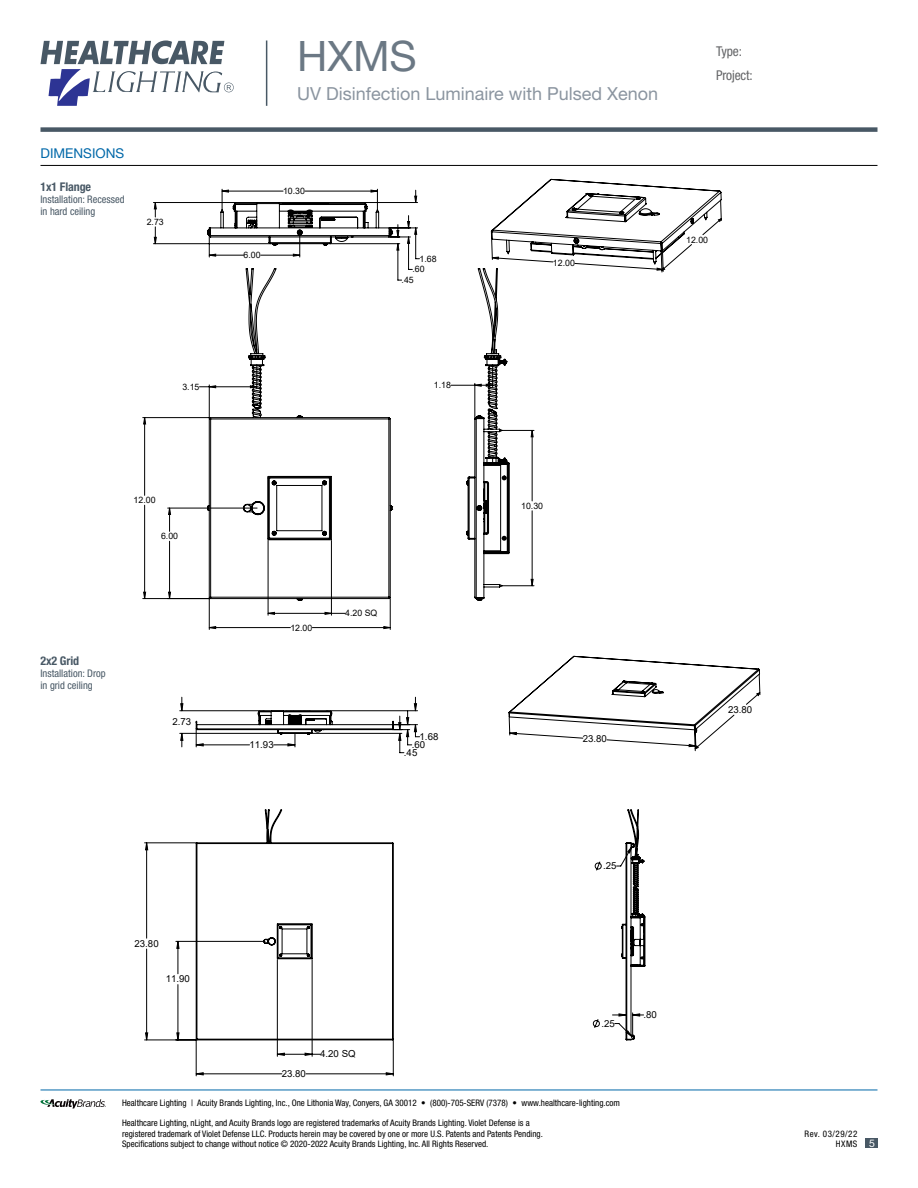
<style>
.page{position:relative;width:918px;height:1188px;background:#fff}
.page>*{position:absolute;margin:0;border:0;box-sizing:border-box;transform-origin:0 0}
.t1{font:42px "Helvetica Neue LT Std";color:#6b7884}
.t2{font:18px "Helvetica Neue LT Std";color:#8b95a0}
.t3{font:condensed 13.5px/24.2px "Helvetica Neue LT Std";letter-spacing:-.01em;color:#636466}
.t4{font:13.5px "Helvetica Neue LT Std";color:#0068a9}
.t5{font:700 condensed 12px "Helvetica Neue LT Std";letter-spacing:-.01em;color:#485865}
.t6{font:condensed 10.5px/12px "Helvetica Neue LT Std";color:#485865}
.t7{font:10.5px "Helvetica Neue LT Std";color:#fff}
.t8{font:9.6px "Arial";color:#000}
.t9{font:condensed 9px/10.8px "Helvetica Neue LT Std";color:#000}
.t10{font:condensed 9px/10.8px "Helvetica Neue LT Std";letter-spacing:.055em;color:#000;text-align:right}
.t11{font:8.85px "Arial";color:#000}
</style>
<div class="page">
<hr style="left:40px;top:1090px;width:838px;height:1px;background:#0068a9">
<div style="left:40px;top:127px;width:838px;height:5px;background:#485865"></div>
<div style="left:865px;top:1138px;width:13px;height:10px;background:#485865"></div>
<hr style="left:266px;top:40px;width:1px;height:66px;background:#485865">
<svg style="left:41px;top:40px;width:193px;height:66px"></svg>
<svg style="left:41px;top:1099px;width:65px;height:9px"></svg>
<svg style="left:144px;top:190px;width:339px;height:439px"></svg>
<svg style="left:207px;top:269px;width:185px;height:331px"></svg>
<svg style="left:207px;top:202px;width:185px;height:43px"></svg>
<svg style="left:466px;top:179px;width:255px;height:421px"></svg>
<svg style="left:146px;top:696px;width:568px;height:379px"></svg>
<svg style="left:196px;top:810px;width:198px;height:230px"></svg>
<svg style="left:196px;top:711px;width:197px;height:36px"></svg>
<svg style="left:621px;top:810px;width:24px;height:230px"></svg>
<svg style="left:509px;top:656px;width:251px;height:77px"></svg>
<hr style="left:40px;top:165px;width:838px;height:1px;background:#000">
<h3 class="t4" style="left:40px;top:146px;width:85px">DIMENSIONS</h3>
<h3 class="t5" style="left:40px;top:179px;width:52px">1x1 Flange</h3>
<p class="t6" style="left:40px;top:193px;width:86px">Installation: Recessed in hard ceiling</p>
<p class="t11" style="left:147px;top:216px;width:19px">2.73</p>
<p class="t11" style="left:182px;top:381px;width:19px">3.15</p>
<h1 class="t1" style="left:297px;top:31px;width:121px">HXMS</h1>
<h2 class="t2" style="left:297px;top:83px;width:363px">UV Disinfection Luminaire with Pulsed Xenon</h2>
<h3 class="t3" style="left:716px;top:39px;width:38px">Type:<br>Project:</h3>
<p class="t11" style="left:244px;top:249px;width:19px">6.00</p>
<p class="t11" style="left:283px;top:185px;width:23px">10.30</p>
<p class="t11" style="left:419px;top:252px;width:19px">1.68</p>
<p class="t11" style="left:412px;top:263px;width:14px">.60</p>
<p class="t11" style="left:402px;top:274px;width:14px">.45</p>
<p class="t11" style="left:553px;top:256px;width:23px">12.00</p>
<p class="t11" style="left:686px;top:233px;width:23px">12.00</p>
<p class="t11" style="left:434px;top:379px;width:19px">1.18</p>
<p class="t11" style="left:134px;top:494px;width:23px">12.00</p>
<p class="t11" style="left:161px;top:530px;width:19px">6.00</p>
<h3 class="t5" style="left:40px;top:653px;width:40px">2x2 Grid</h3>
<p class="t6" style="left:40px;top:667px;width:67px">Installation: Drop in grid ceiling</p>
<p class="t8" style="left:172px;top:715px;width:20px">2.73</p>
<p class="t11" style="left:290px;top:621px;width:23px">12.00</p>
<p class="t11" style="left:345px;top:607px;width:34px">4.20 SQ</p>
<p class="t8" style="left:250px;top:738px;width:26px">11.93</p>
<p class="t8" style="left:420px;top:730px;width:20px">1.68</p>
<p class="t8" style="left:412px;top:738px;width:15px">.60</p>
<p class="t8" style="left:404px;top:746px;width:15px">.45</p>
<p class="t11" style="left:521px;top:500px;width:23px">10.30</p>
<p class="t8" style="left:583px;top:732px;width:26px">23.80</p>
<p class="t8" style="left:603px;top:859px;width:15px">.25</p>
<p class="t8" style="left:135px;top:937px;width:26px">23.80</p>
<p class="t8" style="left:166px;top:972px;width:26px">11.90</p>
<p class="t8" style="left:282px;top:1067px;width:26px">23.80</p>
<p class="t8" style="left:320px;top:1047px;width:37px">4.20 SQ</p>
<p class="t8" style="left:601px;top:1017px;width:15px">.25</p>
<p class="t9" style="left:122px;top:1097px;width:500px">Healthcare Lighting | Acuity Brands Lighting, Inc., One Lithonia Way, Conyers, GA 30012 • (800)-705-SERV (7378) • www.healthcare-lighting.com</p>
<p class="t9" style="left:122px;top:1117px;width:422px">Healthcare Lighting, nLight, and Acuity Brands logo are registered trademarks of Acuity Brands Lighting. Violet Defense is a registered trademark of Violet Defense LLC. Products herein may be covered by one or more U.S. Patents and Patents Pending.<br>Specifications subject to change without notice © 2020-2022 Acuity Brands Lighting, Inc. All Rights Reserved.</p>
<p class="t8" style="left:644px;top:1008px;width:15px">.80</p>
<p class="t8" style="left:728px;top:703px;width:26px">23.80</p>
<p class="t10" style="left:805px;top:1128px;width:54px">Rev. 03/29/22<br>HXMS</p>
<p class="t7" style="left:869px;top:1137px;width:7px">5</p>
</div>
